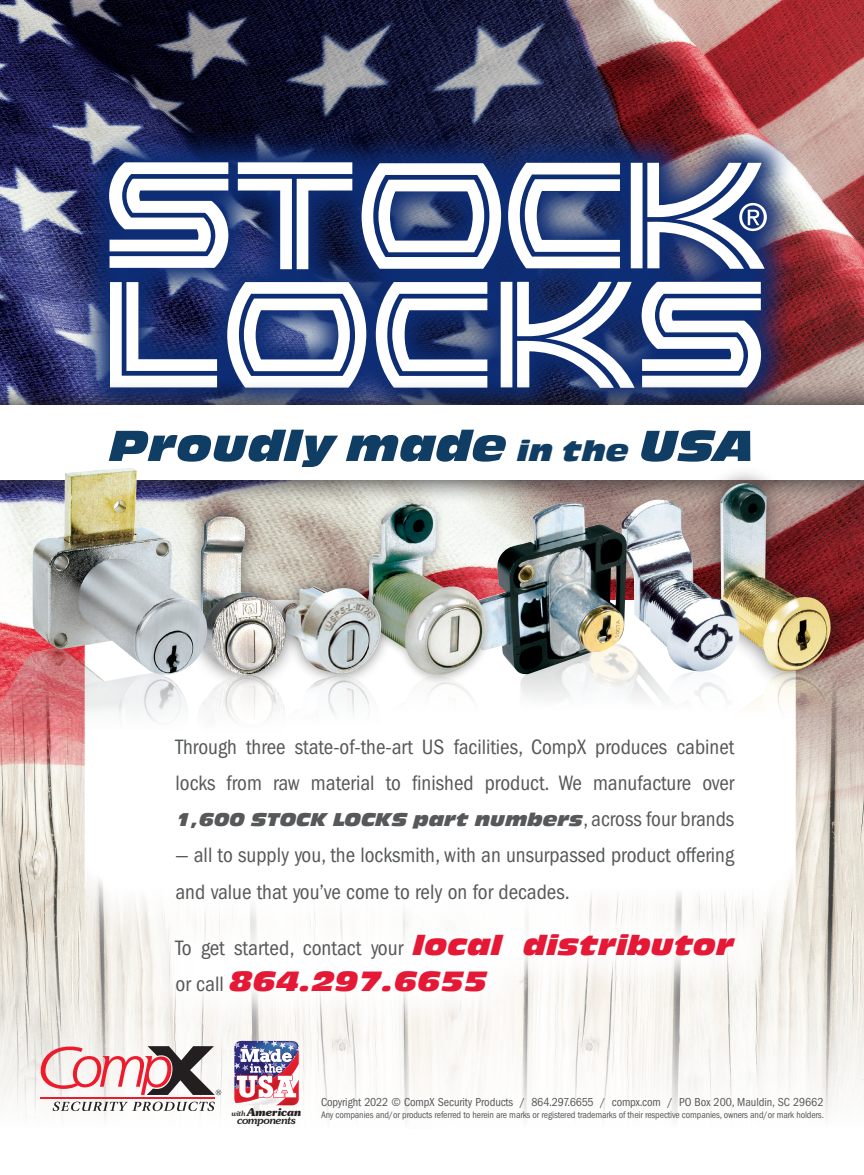
<style>
.page{position:relative;width:864px;height:1175px;background:#fff}
.page>*{position:absolute;margin:0;border:0;box-sizing:border-box;transform-origin:0 0}
.t1{font:50.4px "Cg Antique Olive Nord It";color:#103d63}
.t2{font:32.55px "Cg Antique Olive Nord It";color:#e51836}
.t3{font:condensed 21.6px/36.2px "Franklin Gothic";color:#57585a;text-align:justify}
.line{font:condensed 12px "Franklin Gothic";letter-spacing:-.005em;color:#57585a}
.t4{font:italic 700 10.8px "Souvenir";letter-spacing:-.04em;color:#231f20}
.t5{font:italic 500 10.8px "Souvenir";letter-spacing:-.06em;color:#231f20}
.small_print{font:condensed 9.75px "Franklin Gothic";letter-spacing:-.015em;color:#57585a}
.s1{font-size:33.45px}
.s2{font-family:"Cg Antique Olive Nord It";font-stretch:normal}
.s3{font-family:"Cg Antique Olive Nord It";font-stretch:normal;font-size:32.55px;color:#e51836}
.s4{font-family:"Franklin Gothic";font-stretch:condensed;font-size:21.6px;color:#57585a}
.s5{font-weight:500;font-size:7.2px}
</style>
<div class="page">
<img style="left:0;top:842px;width:405px;height:277px">
<img style="left:405px;top:836px;width:459px;height:285px">
<img style="left:0;top:0;width:864px;height:836px">
<img style="left:75px;top:128px;width:726px;height:253px">
<svg style="left:109px;top:162px;width:658px;height:219px"></svg>
<img style="left:0;top:381px;width:864px;height:123px">
<div style="left:0;top:405px;width:864px;height:75px;background:#fff"></div>
<svg style="left:41px;top:1046px;width:180px;height:49px"></svg>
<hr style="left:40px;top:1097px;width:175px;height:2px;background:#ee1b2d">
<svg style="left:53px;top:1101px;width:162px;height:10px"></svg>
<svg style="left:234px;top:1040px;width:66px;height:65px"></svg>
<svg style="left:85px;top:675px;width:711px;height:355px"></svg>
<div style="left:702px;top:466px;width:147px;height:223px;background:#231f20;opacity:.6"></div>
<img style="left:720px;top:483px;width:112px;height:378px">
<img style="left:688px;top:671px;width:53px;height:23px">
<img style="left:621px;top:499px;width:118px;height:172px">
<img style="left:505px;top:643px;width:183px;height:51px">
<img style="left:494px;top:502px;width:133px;height:173px">
<img style="left:384px;top:684px;width:101px;height:10px">
<div style="left:360px;top:496px;width:134px;height:188px;background:#231f20;opacity:.3"></div>
<img style="left:367px;top:502px;width:119px;height:172px">
<div style="left:269px;top:573px;width:125px;height:114px;background:#231f20;opacity:.6"></div>
<img style="left:287px;top:586px;width:97px;height:108px">
<div style="left:181px;top:499px;width:120px;height:191px;background:#231f20;opacity:.6"></div>
<img style="left:196px;top:514px;width:91px;height:180px">
<img style="left:32px;top:468px;width:175px;height:206px">
<img style="left:0;top:647px;width:191px;height:195px">
<div style="left:130px;top:694px;width:650px;height:343px;background:#fff"></div>
<p class="t1" style="left:109px;top:413px;width:647px">Proudly made <span class="s1">in the</span> USA</p>
<p class="t3" style="left:175px;top:729px;width:560px">Through three state-of-the-art US facilities, CompX produces cabinet locks from raw material to finished product. We manufacture over <span class="s2">1,600 STOCK LOCKS part numbers</span>, across four brands</p>
<p class="t3" style="left:175px;top:837px;width:560px">— all to supply you, the locksmith, with an unsurpassed product offering and value that you’ve come to rely on for decades.</p>
<p class="t3" style="left:175px;top:929px;width:560px">To get started, contact your <span class="s3">local distributor</span></p>
<p class="t2" style="left:175px;top:959px;width:313px"><span class="s4">or call</span> 864.297.6655</p>
<p class="line" style="left:321px;top:1095px;width:504px">Copyright 2022 © CompX Security Products / 864.297.6655 / compx.com / PO Box 200, Mauldin, SC 29662</p>
<p class="t4" style="left:231px;top:1105px;width:72px"><span class="s5">with</span> American</p>
<p class="small_print" style="left:321px;top:1109px;width:504px">Any companies and/or products referred to herein are marks or registered trademarks of their respective companies, owners and/or mark holders.</p>
<p class="t5" style="left:237px;top:1113px;width:60px">components</p>
</div>
